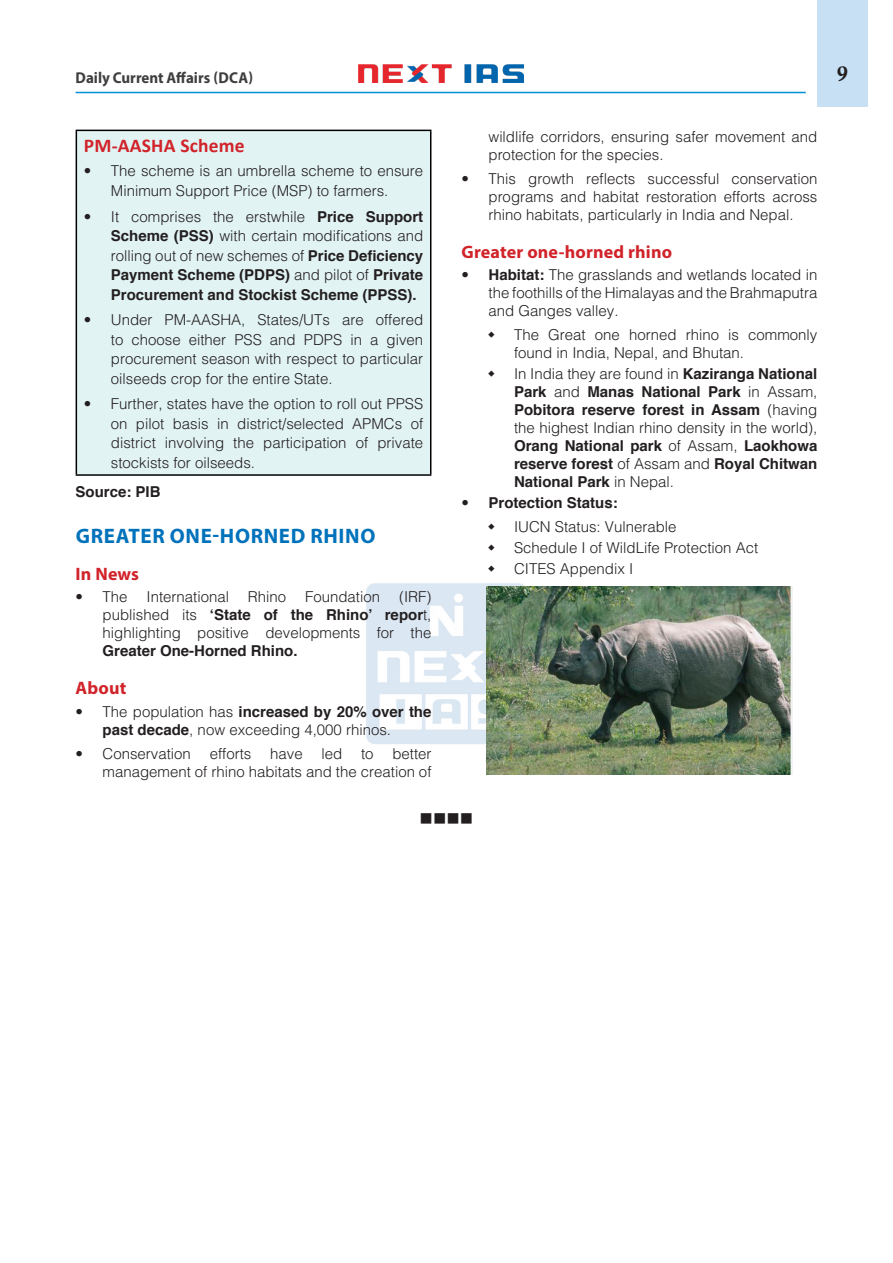
<style>
.page{position:relative;width:893px;height:1263px;background:#fff}
.page>*{position:absolute;margin:0;border:0;box-sizing:border-box;transform-origin:0 0}
.H-1{font:700 21px "Myriad Pro";letter-spacing:.03em;color:#0072bc}
.t1{font:21px "Calis MT Bol";color:#231f20}
.H-2{font:700 19.5px "Calibri";letter-spacing:.01em;color:#d1232a}
.H-2-2{font:700 18px "Myriad Pro";letter-spacing:.01em;color:#d1232a}
.body{font:18px "Wingdings";color:#231f20}
.t2{font:700 15.75px "Myriad Pro";color:#3e3e3f;scale:.95 1}
.t3{font:300 15px/18px "Helvetica";color:#231f20;text-align:justify}
.body-2{font:700 15px/18px "Helvetica";color:#231f20;text-align:justify}
.s1{font-weight:300}
.s2{font-weight:700}
</style>
<div class="page">
<div style="left:817px;top:0;width:51px;height:107px;background:#c7e0f3"></div>
<img style="left:358px;top:64px;width:165px;height:19px">
<hr style="left:76px;top:92px;width:730px;height:1px;background:#008fd5">
<img style="left:366px;top:583px;width:158px;height:161px">
<div style="left:76px;top:130px;width:355px;height:345px;background:#e2f3f4"></div>
<hr style="left:76px;top:130px;width:355px;height:1px;background:#000">
<hr style="left:76px;top:131px;width:1px;height:343px;background:#000">
<hr style="left:430px;top:131px;width:1px;height:343px;background:#000">
<hr style="left:76px;top:474px;width:355px;height:2px;background:#000">
<img style="left:486px;top:586px;width:307px;height:189px">
<p class="t2" style="left:76px;top:67px;width:188px">Daily Current Affairs (DCA)</p>
<h1 class="t1" style="left:837px;top:62px;width:12px">9</h1>
<p class="H-2" style="left:84px;top:132px;width:162px">PM-AASHA Scheme</p>
<p class="t3" style="left:84px;top:161px;width:341px;line-height:19.5px;text-align:center">• The scheme is an umbrella scheme to ensure<br>Minimum Support Price (MSP) to farmers.</p>
<p class="body-2" style="left:111px;top:207px;width:314px;line-height:19.5px;text-indent:-27px"><span class="s1">• It comprises the erstwhile</span> Price Support Scheme (PSS) <span class="s1">with certain modifications and rolling out of new schemes of</span> Price Deficiency Payment Scheme (PDPS) <span class="s1">and pilot of</span> Private Procurement and Stockist Scheme (PPSS).</p>
<p class="t3" style="left:111px;top:309px;width:314px;line-height:19.5px;text-indent:-27px">• Under PM-AASHA, States/UTs are offered to choose either PSS and PDPS in a given procurement season with respect to particular oilseeds crop for the entire State.</p>
<p class="t3" style="left:111px;top:393px;width:314px;line-height:19.5px;text-indent:-27px">• Further, states have the option to roll out PPSS on pilot basis in district/selected APMCs of district involving the participation of private stockists for oilseeds.</p>
<p class="body-2" style="left:76px;top:483px;width:87px">Source: PIB</p>
<p class="H-1" style="left:76px;top:522px;width:301px">GREATER ONE-HORNED RHINO</p>
<p class="H-2-2" style="left:76px;top:562px;width:65px">In News</p>
<p class="t3" style="left:76px;top:587px;width:54px">• The</p>
<p class="t3" style="left:146px;top:587px;width:84px">International</p>
<p class="t3" style="left:248px;top:587px;width:40px">Rhino</p>
<p class="t3" style="left:305px;top:587px;width:77px">Foundation</p>
<p class="t3" style="left:103px;top:587px;width:330px;text-indent:296px">(IRF) published its <span class="s2">‘State of the Rhino’ repor</span>t, highlighting positive developments for the <span class="s2">Greater One-Horned Rhino.</span></p>
<p class="H-2-2" style="left:76px;top:676px;width:52px">About</p>
<p class="t3" style="left:103px;top:702px;width:330px;text-indent:-27px">• The population has <span class="s2">increased by 20% over the past decade</span>, now exceeding 4,000 rhinos.</p>
<p class="t3" style="left:76px;top:744px;width:177px">• Conservation efforts</p>
<p class="t3" style="left:270px;top:744px;width:34px">have</p>
<p class="t3" style="left:321px;top:744px;width:22px">led</p>
<p class="t3" style="left:361px;top:744px;width:14px">to</p>
<p class="t3" style="left:103px;top:744px;width:330px;text-align:right">better<br>management of rhino habitats and the creation of</p>
<p class="t3" style="left:488px;top:127px;width:330px">wildlife corridors, ensuring safer movement and protection for the species.</p>
<p class="t3" style="left:488px;top:169px;width:330px;text-indent:-27px">• This growth reflects successful conservation programs and habitat restoration efforts across rhino habitats, particularly in India and Nepal.</p>
<p class="H-2-2" style="left:461px;top:240px;width:212px">Greater one-horned rhino</p>
<p class="t3" style="left:488px;top:265px;width:330px;text-indent:-27px">• <span class="s2">Habitat:</span> The grasslands and wetlands located in the foothills of the Himalayas and the Brahmaputra and Ganges valley.</p>
<p class="t3" style="left:514px;top:325px;width:305px">The Great one horned rhino is commonly found in India, Nepal, and Bhutan.</p>
<p class="body-2" style="left:514px;top:365px;width:305px"><span class="s1">In India they are found in</span> Kaziranga National Park <span class="s1">and</span> Manas National Park <span class="s1">in Assam, </span>Pobitora reserve forest in Assam <span class="s1">(having the highest Indian rhino density in the world), </span>Orang National park <span class="s1">of Assam,</span> Laokhowa reserve forest <span class="s1">of Assam and</span> Royal Chitwan National Park <span class="s1">in Nepal.</span></p>
<p class="body-2" style="left:461px;top:494px;width:158px"><span class="s1">•</span> Protection Status:</p>
<p class="t3" style="left:514px;top:517px;width:164px">IUCN Status: Vulnerable</p>
<p class="t3" style="left:514px;top:538px;width:246px">Schedule I of WildLife Protection Act</p>
<p class="t3" style="left:514px;top:559px;width:121px">CITES Appendix I</p>
<p class="body" style="left:420px;top:809px;width:55px">■■■■</p>
</div>
